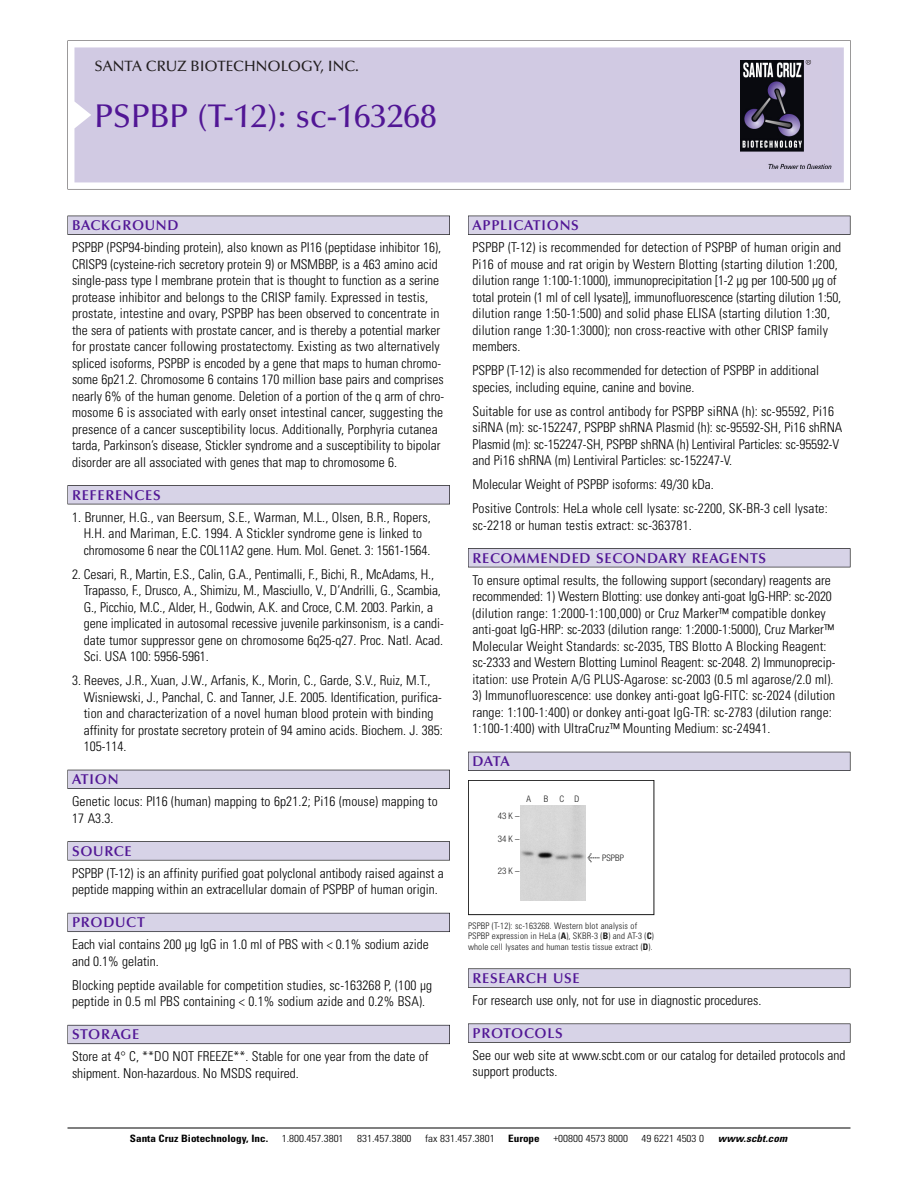
<style>
.page{position:relative;width:918px;height:1188px;background:#fff}
.page>*{position:absolute;margin:0;border:0;box-sizing:border-box;transform-origin:0 0}
.t1{font:500 33px "Optima";color:#511695}
.t2{font:500 15px "Optima";color:#231f20}
.t3{font:600 14.25px "Optima";letter-spacing:.05em;color:#511695}
.t4{font:300 condensed 13.5px/16.5px "Univers";color:#000}
.t5{font:300 condensed 10.2px "Univers";color:#000;scale:1.1 1}
.t6{font:700 condensed 10.2px "Univers";color:#000;scale:1.1 1}
.t7{font:italic 700 condensed 10.2px "Univers";letter-spacing:.005em;color:#000;scale:1.1 1}
.t8{font:9px/10.5px "Univers Condensed Light+CKBJWR";letter-spacing:.015em;color:#191919}
.t9{font:9px "Helvetica Neue Light Cond+AVEIRJ";color:#191919}
.s1{font-family:"Meta Plus Book Roman+KNYILT";font-size:10.5px}
.s2{font-family:"Univers Condensed Bold+LVCMMJ"}
</style>
<div class="page">
<svg style="left:68px;top:40px;width:783px;height:149px"></svg>
<div style="left:74px;top:47px;width:770px;height:135px;background:#d1cae3"></div>
<img style="left:741px;top:60px;width:90px;height:108px">
<div style="left:68px;top:216px;width:382px;height:19px;background:#525155"></div>
<div style="left:68px;top:216px;width:381px;height:18px;background:#d7d3e7"></div>
<div style="left:68px;top:485px;width:382px;height:19px;background:#525155"></div>
<div style="left:68px;top:486px;width:381px;height:18px;background:#d7d3e7"></div>
<div style="left:68px;top:770px;width:382px;height:19px;background:#525158"></div>
<div style="left:68px;top:770px;width:381px;height:18px;background:#d7d3e7"></div>
<div style="left:68px;top:841px;width:382px;height:19px;background:#575759"></div>
<div style="left:68px;top:842px;width:381px;height:18px;background:#d7d3e7"></div>
<div style="left:68px;top:913px;width:382px;height:19px;background:#5b5a62"></div>
<div style="left:68px;top:913px;width:381px;height:18px;background:#d7d3e7"></div>
<div style="left:68px;top:1025px;width:382px;height:19px;background:#66646e"></div>
<div style="left:68px;top:1025px;width:381px;height:18px;background:#d7d3e7"></div>
<div style="left:468px;top:216px;width:382px;height:19px;background:#525155"></div>
<div style="left:468px;top:216px;width:382px;height:18px;background:#d7d3e7"></div>
<div style="left:468px;top:548px;width:382px;height:19px;background:#525155"></div>
<div style="left:468px;top:549px;width:382px;height:18px;background:#d7d3e7"></div>
<div style="left:468px;top:752px;width:382px;height:19px;background:#525158"></div>
<div style="left:468px;top:752px;width:382px;height:18px;background:#d7d3e7"></div>
<svg style="left:468px;top:968px;width:382px;height:20px"></svg>
<div style="left:468px;top:969px;width:382px;height:18px;background:#d7d3e7"></div>
<div style="left:468px;top:1024px;width:382px;height:19px;background:#575759"></div>
<div style="left:468px;top:1024px;width:382px;height:18px;background:#d7d3e7"></div>
<hr style="left:68px;top:1128px;width:782px;height:1px;background:#000">
<div style="left:468px;top:780px;width:186px;height:135px;border:1px solid #191919"></div>
<img style="left:521px;top:805px;width:65px;height:95px">
<p class="t2" style="left:94px;top:61px;width:266px">SANTA CRUZ BIOTECHNOLOGY, INC.</p>
<h1 class="t1" style="left:94px;top:103px;width:344px">PSPBP (T-12): sc-163268</h1>
<p class="t3" style="left:72px;top:219px;width:108px">BACKGROUND</p>
<p class="t4" style="left:72px;top:240px;width:374px">PSPBP (PSP94-binding protein), also known as PI16 (peptidase inhibitor 16), CRISP9 (cysteine-rich secretory protein 9) or MSMBBP, is a 463 amino acid single-pass type I membrane protein that is thought to function as a serine protease inhibitor and belongs to the CRISP family. Expressed in testis, prostate, intestine and ovary, PSPBP has been observed to concentrate in the sera of patients with prostate cancer, and is thereby a potential marker for prostate cancer following prostatectomy. Existing as two alternatively spliced isoforms, PSPBP is encoded by a gene that maps to human chromo&shy;some 6p21.2. Chromosome 6 contains 170 million base pairs and comprises nearly 6% of the human genome. Deletion of a portion of the q arm of chro&shy;mosome 6 is associated with early onset intestinal cancer, suggesting the presence of a cancer susceptibility locus. Additionally, Porphyria cutanea tarda, Parkinson’s disease, Stickler syndrome and a susceptibility to bipolar disorder are all associated with genes that map to chromosome 6.</p>
<p class="t3" style="left:72px;top:489px;width:90px">REFERENCES</p>
<p class="t4" style="left:84px;top:510px;width:349px;text-indent:-12px">1. Brunner, H.G., van Beersum, S.E., Warman, M.L., Olsen, B.R., Ropers,<br>H.H. and Mariman, E.C. 1994. A Stickler syndrome gene is linked to chromosome 6 near the COL11A2 gene. Hum. Mol. Genet. 3: 1561-1564.</p>
<p class="t4" style="left:84px;top:567px;width:362px;text-indent:-12px">2. Cesari, R., Martin, E.S., Calin, G.A., Pentimalli, F., Bichi, R., McAdams, H., Trapasso, F., Drusco, A., Shimizu, M., Masciullo, V., D’Andrilli, G., Scambia, G., Picchio, M.C., Alder, H., Godwin, A.K. and Croce, C.M. 2003. Parkin, a gene implicated in autosomal recessive juvenile parkinsonism, is a candi&shy;date tumor suppressor gene on chromosome 6q25-q27. Proc. Natl. Acad.<br>Sci. USA 100: 5956-5961.</p>
<p class="t4" style="left:84px;top:673px;width:361px;text-indent:-12px">3. Reeves, J.R., Xuan, J.W., Arfanis, K., Morin, C., Garde, S.V., Ruiz, M.T., Wisniewski, J., Panchal, C. and Tanner, J.E. 2005. Identification, purifica&shy;tion and characterization of a novel human blood protein with binding affinity for prostate secretory protein of 94 amino acids. Biochem. J. 385:<br>105-114.</p>
<p class="t3" style="left:72px;top:774px;width:48px">ATION</p>
<p class="t4" style="left:72px;top:794px;width:367px">Genetic locus: PI16 (human) mapping to 6p21.2; Pi16 (mouse) mapping to<br>17 A3.3.</p>
<p class="t3" style="left:72px;top:845px;width:61px">SOURCE</p>
<p class="t4" style="left:72px;top:866px;width:373px">PSPBP (T-12) is an affinity purified goat polyclonal antibody raised against a peptide mapping within an extracellular domain of PSPBP of human origin.</p>
<p class="t3" style="left:72px;top:917px;width:74px">PRODUCT</p>
<p class="t4" style="left:72px;top:937px;width:358px">Each vial contains 200 µg IgG in 1.0 ml of PBS with &lt; 0.1% sodium azide and 0.1% gelatin.</p>
<p class="t4" style="left:72px;top:978px;width:362px">Blocking peptide available for competition studies, sc-163268 P, (100 µg peptide in 0.5 ml PBS containing &lt; 0.1% sodium azide and 0.2% BSA).</p>
<p class="t3" style="left:72px;top:1029px;width:69px">STORAGE</p>
<p class="t4" style="left:72px;top:1049px;width:358px">Store at 4° C, **DO NOT FREEZE**. Stable for one year from the date of shipment. Non-hazardous. No MSDS required.</p>
<p class="t3" style="left:473px;top:219px;width:108px">APPLICATIONS</p>
<p class="t4" style="left:473px;top:240px;width:370px">PSPBP (T-12) is recommended for detection of PSPBP of human origin and Pi16 of mouse and rat origin by Western Blotting (starting dilution 1:200, dilution range 1:100-1:1000), immunoprecipitation [1-2 µg per 100-500 µg of total protein (1 ml of cell lysate)], immunofluorescence (starting dilution 1:50, dilution range 1:50-1:500) and solid phase ELISA (starting dilution 1:30, dilution range 1:30-1:3000); non cross-reactive with other CRISP family members.</p>
<p class="t4" style="left:473px;top:363px;width:348px">PSPBP (T-12) is also recommended for detection of PSPBP in additional species, including equine, canine and bovine.</p>
<p class="t4" style="left:473px;top:404px;width:371px">Suitable for use as control antibody for PSPBP siRNA (h): sc-95592, Pi16 siRNA (m): sc-152247, PSPBP shRNA Plasmid (h): sc-95592-SH, Pi16 shRNA Plasmid (m): sc-152247-SH, PSPBP shRNA (h) Lentiviral Particles: sc-95592-V and Pi16 shRNA (m) Lentiviral Particles: sc-152247-V.</p>
<p class="t4" style="left:473px;top:473px;width:357px;line-height:24px">Molecular Weight of PSPBP isoforms: 49/30 kDa.<br>Positive Controls: HeLa whole cell lysate: sc-2200, SK-BR-3 cell lysate:</p>
<p class="t4" style="left:473px;top:518px;width:221px">sc-2218 or human testis extract: sc-363781.</p>
<p class="t3" style="left:473px;top:552px;width:295px">RECOMMENDED SECONDARY REAGENTS</p>
<p class="t4" style="left:473px;top:573px;width:364px">To ensure optimal results, the following support (secondary) reagents are recommended: 1) Western Blotting: use donkey anti-goat IgG-HRP: sc-2020 (dilution range: 1:2000-1:100,000) or Cruz Marker™ compatible donkey anti-goat IgG-HRP: sc-2033 (dilution range: 1:2000-1:5000), Cruz Marker™ Molecular Weight Standards: sc-2035, TBS Blotto A Blocking Reagent: sc-2333 and Western Blotting Luminol Reagent: sc-2048. 2) Immunoprecip&shy;itation: use Protein A/G PLUS-Agarose: sc-2003 (0.5 ml agarose/2.0 ml).</p>
<p class="t4" style="left:473px;top:688px;width:364px">3) Immunofluorescence: use donkey anti-goat IgG-FITC: sc-2024 (dilution range: 1:100-1:400) or donkey anti-goat IgG-TR: sc-2783 (dilution range:<br>1:100-1:400) with UltraCruz™ Mounting Medium: sc-24941.</p>
<p class="t3" style="left:473px;top:756px;width:39px">DATA</p>
<p class="t9" style="left:527px;top:796px;width:6px">A</p>
<p class="t9" style="left:544px;top:796px;width:6px">B</p>
<p class="t9" style="left:559px;top:796px;width:21px">C D</p>
<p class="t9" style="left:498px;top:813px;width:23px">43K–</p>
<p class="t9" style="left:498px;top:836px;width:23px">34K–</p>
<p class="t9" style="left:498px;top:867px;width:23px">23K–</p>
<p class="t9" style="left:588px;top:854px;width:38px"><span class="s1">&lt;</span> PSPBP</p>
<p class="t8" style="left:468px;top:921px;width:187px">PSPBP (T-12): sc-163268. Western blot analysis of<br>PSPBP expression in HeLa (<span class="s2">A</span>), SKBR-3 (<span class="s2">B</span>) and AT-3 (<span class="s2">C</span>) whole cell lysates and human testis tissue extract (<span class="s2">D</span>).</p>
<p class="t3" style="left:473px;top:972px;width:109px">RESEARCH USE</p>
<p class="t4" style="left:473px;top:993px;width:290px">For research use only, not for use in diagnostic procedures.</p>
<p class="t3" style="left:473px;top:1027px;width:92px">PROTOCOLS</p>
<p class="t4" style="left:473px;top:1048px;width:375px">See our web site at www.scbt.com or our catalog for detailed protocols and support products.</p>
<p class="t6" style="left:130px;top:1135px;width:127px">Santa Cruz Biotechnology, Inc.</p>
<p class="t5" style="left:282px;top:1135px;width:58px">1.800.457.3801</p>
<p class="t5" style="left:357px;top:1135px;width:51px">831.457.3800</p>
<p class="t5" style="left:425px;top:1135px;width:65px">fax 831.457.3801</p>
<p class="t6" style="left:508px;top:1135px;width:30px">Europe</p>
<p class="t5" style="left:553px;top:1135px;width:69px">+00800 4573 8000</p>
<p class="t5" style="left:642px;top:1135px;width:58px">49 6221 4503 0</p>
<p class="t7" style="left:718px;top:1135px;width:64px">www.scbt.com</p>
</div>
